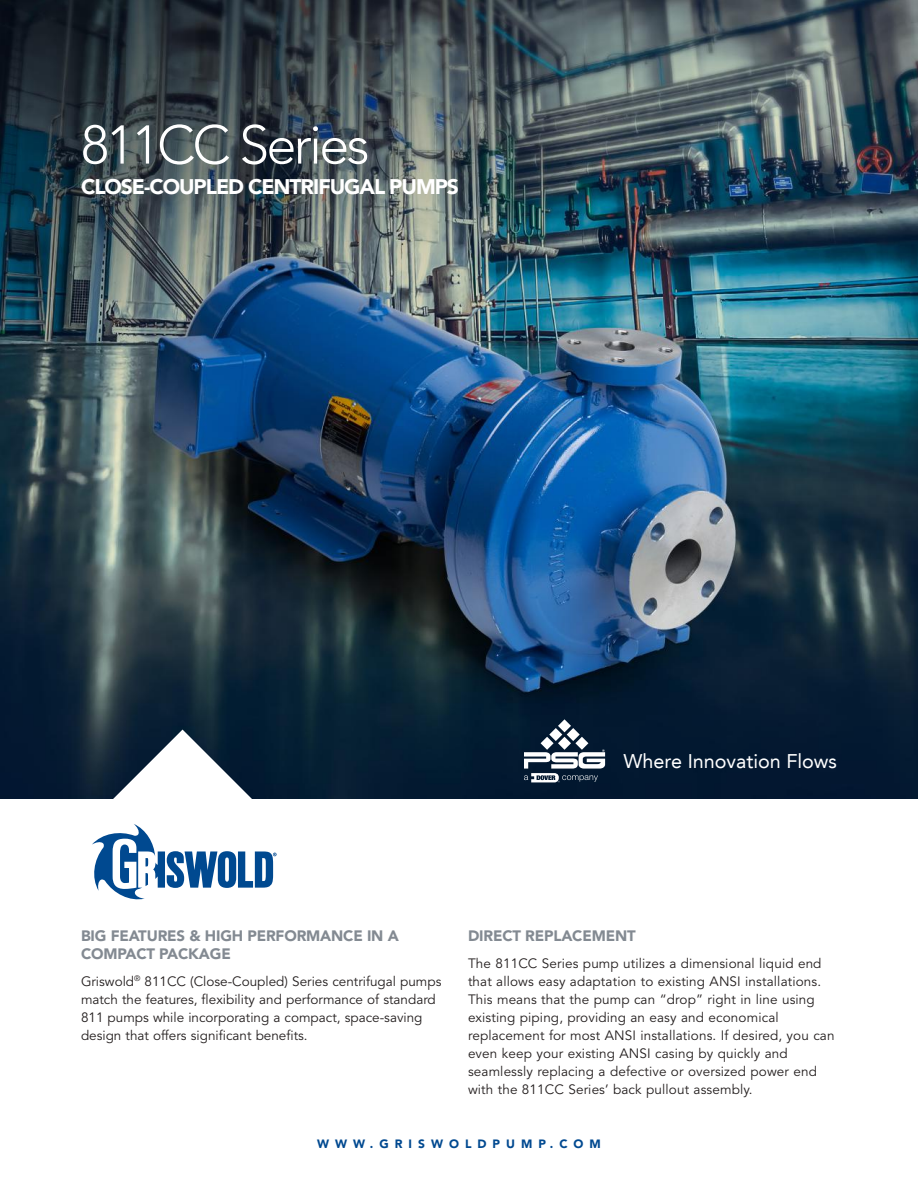
<style>
.page{position:relative;width:918px;height:1188px;background:#fff}
.page>*{position:absolute;margin:0;border:0;box-sizing:border-box;transform-origin:0 0}
.t1{font:300 54px "Avenir LT";letter-spacing:-.05em;color:#fff}
.t2{font:900 21px "Avenir";letter-spacing:-.05em;color:#fff}
.t3{font:19.8px "Avenir LT";color:#fff}
.t4{font:900 15px/18px "Avenir";letter-spacing:-.01em;color:#838a92}
.t5{font:13.5px/18px "Avenir";letter-spacing:.01em;color:#241f1f}
.t6{font:900 12px "Avenir";letter-spacing:.5em;color:#004990}
</style>
<div class="page">
<img style="left:0;top:0;width:918px;height:799px">
<svg style="left:524px;top:719px;width:81px;height:63px"></svg>
<svg style="left:90px;top:730px;width:187px;height:170px"></svg>
<h1 class="t1" style="left:81px;top:113px;width:290px">811CC Series</h1>
<h2 class="t2" style="left:81px;top:174px;width:380px">CLOSE-COUPLED CENTRIFUGAL PUMPS</h2>
<h3 class="t3" style="left:623px;top:750px;width:215px">Where Innovation Flows</h3>
<p class="t4" style="left:81px;top:927px;width:319px">BIG FEATURES &amp; HIGH PERFORMANCE IN A<br>COMPACT PACKAGE</p>
<p class="t5" style="left:81px;top:973px;width:362px">Griswold<sup>®</sup> 811CC (Close-Coupled) Series centrifugal pumps match the features, flexibility and performance of standard 811 pumps while incorporating a compact, space-saving design that offers significant benefits.</p>
<p class="t4" style="left:468px;top:927px;width:169px">DIRECT REPLACEMENT</p>
<p class="t5" style="left:468px;top:955px;width:368px">The 811CC Series pump utilizes a dimensional liquid end that allows easy adaptation to existing ANSI installations.<br>This means that the pump can “drop” right in line using existing piping, providing an easy and economical replacement for most ANSI installations. If desired, you can even keep your existing ANSI casing by quickly and seamlessly replacing a defective or oversized power end with the 811CC Series’ back pullout assembly.</p>
<p class="t6" style="left:317px;top:1137px;width:285px">WWW.GRISWOLDPUMP.COM</p>
</div>
